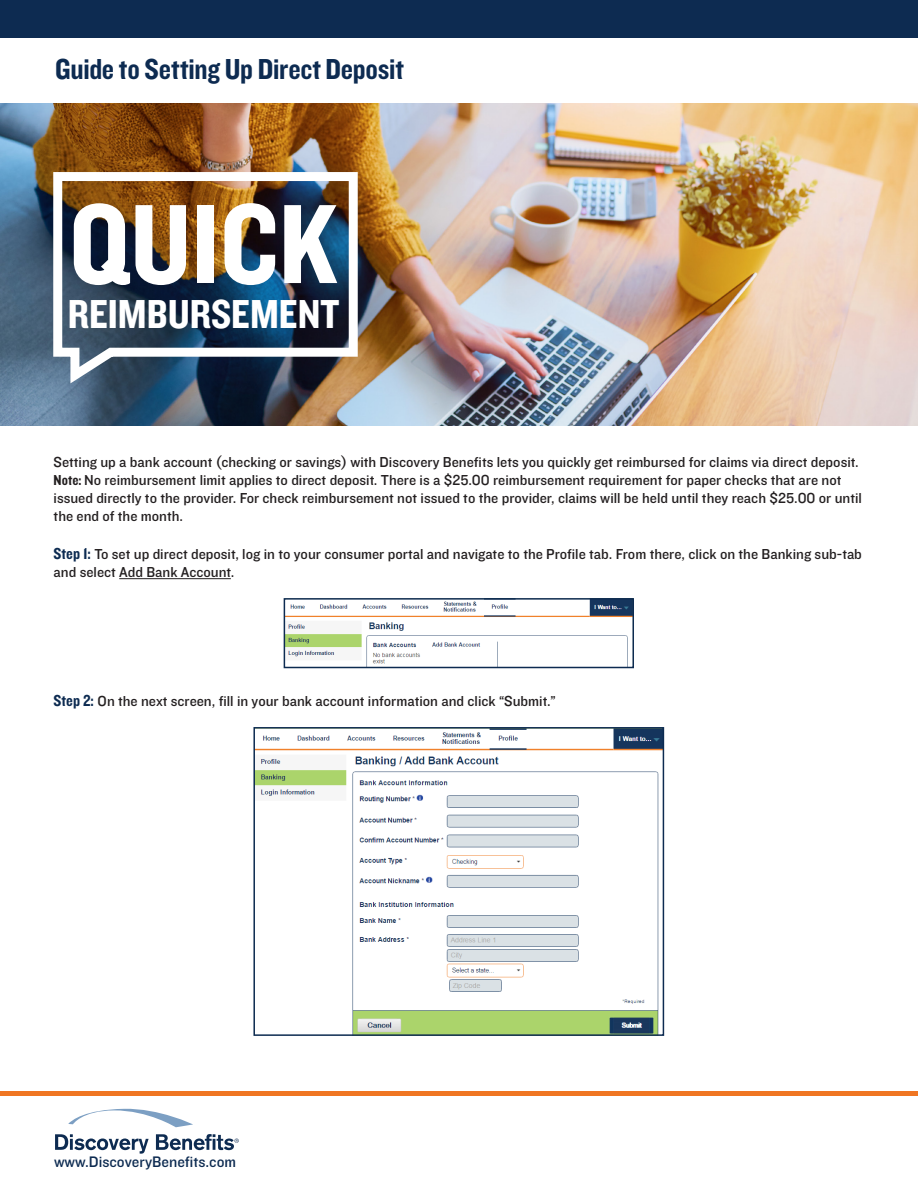
<style>
.page{position:relative;width:918px;height:1188px;background:#fff}
.page>*{position:absolute;margin:0;border:0;box-sizing:border-box;transform-origin:0 0}
.t1{font:117px "Knockout 50 Welterweight";color:#fff}
.t2{font:42px "Knockout 50 Welterweight";color:#fff}
.t3{font:30px "Knockout 50 Welterweight";letter-spacing:-.01em;color:#0d2b51}
.t4{font:15.9px "Knockout 31 Junior Middlewt";color:#0d2b51}
.t5{font:15px/18px "Knockout 31 Junior Middlewt";color:#231f20}
.s1{font-family:"Knockout 50 Welterweight"}
.s2{font-family:"Knockout 50 Welterweight";font-size:16.5px;color:#0d2b51}
</style>
<div class="page">
<div style="left:0;top:0;width:918px;height:38px;background:#0d2b51"></div>
<div style="left:0;top:1091px;width:918px;height:5px;background:#f07622"></div>
<svg style="left:55px;top:1134px;width:94px;height:20px"></svg>
<svg style="left:68px;top:1108px;width:125px;height:19px"></svg>
<svg style="left:156px;top:1134px;width:83px;height:16px"></svg>
<img style="left:0;top:103px;width:918px;height:322px">
<img style="left:49px;top:168px;width:313px;height:224px">
<hr style="left:119px;top:578px;width:112px;height:1px;background:#231f20">
<img style="left:287px;top:601px;width:344px;height:64px">
<div style="left:284px;top:598px;width:350px;height:70px;border:2px solid #0d2b51"></div>
<img style="left:256px;top:730px;width:405px;height:303px">
<div style="left:253px;top:727px;width:411px;height:309px;border:2px solid #0d2b51"></div>
<h3 class="t3" style="left:55px;top:49px;width:350px">Guide to Setting Up Direct Deposit</h3>
<h1 class="t1" style="left:69px;top:167px;width:271px">QUICK</h1>
<h2 class="t2" style="left:68px;top:286px;width:273px">REIMBURSEMENT</h2>
<p class="t5" style="left:54px;top:453px;width:810px">Setting up a bank account (checking or savings) with Discovery Benefits lets you quickly get reimbursed for claims via direct deposit.<br><span class="s1">Note:</span> No reimbursement limit applies to direct deposit. There is a $25.00 reimbursement requirement for paper checks that are not issued directly to the provider. For check reimbursement not issued to the provider, claims will be held until they reach $25.00 or until the end of the month.</p>
<p class="t5" style="left:54px;top:544px;width:810px"><span class="s2">Step 1:</span> To set up direct deposit, log in to your consumer portal and navigate to the Profile tab. From there, click on the Banking sub-tab and select Add Bank Account.</p>
<p class="t5" style="left:54px;top:691px;width:504px"><span class="s2">Step 2:</span> On the next screen, fill in your bank account information and click “Submit.”</p>
<p class="t4" style="left:54px;top:1151px;width:184px">www.DiscoveryBenefits.com</p>
</div>
